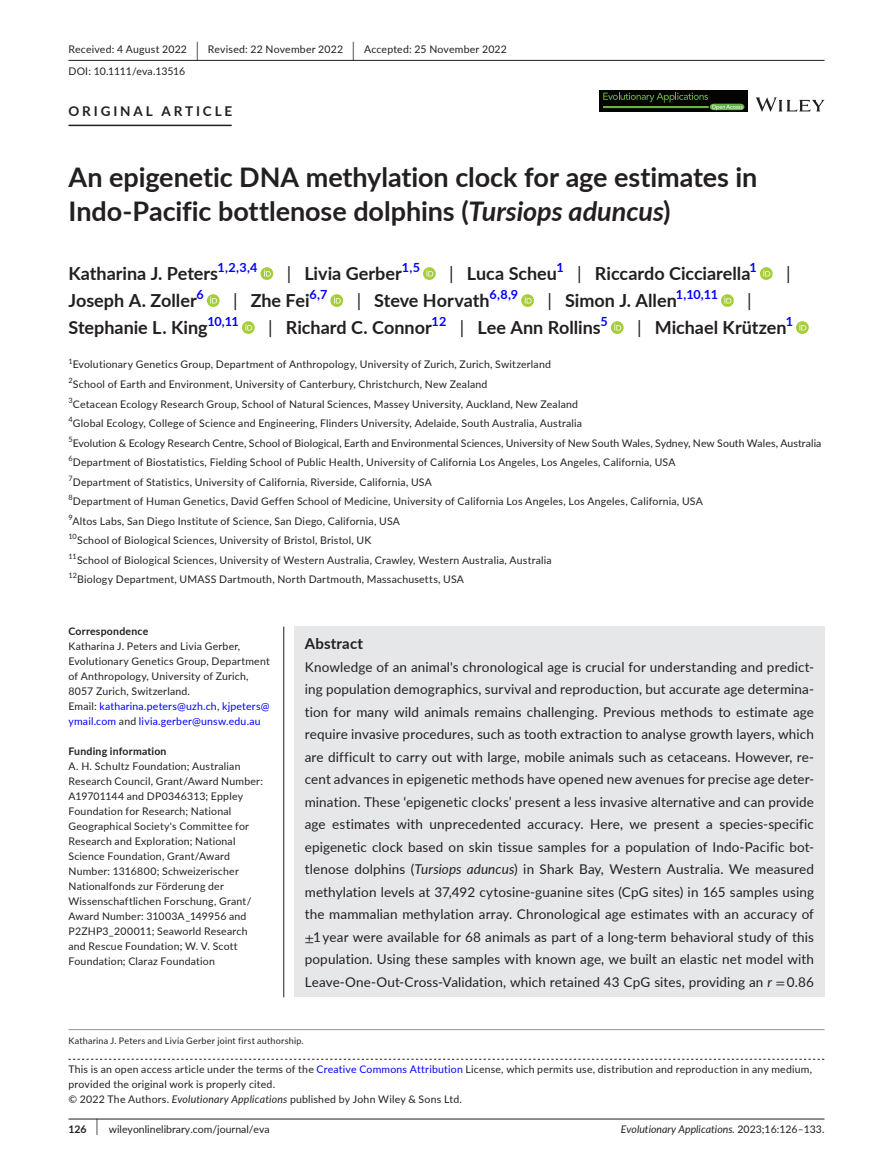
<style>
.page{position:relative;width:893px;height:1174px;background:#fff}
.page>*{position:absolute;margin:0;border:0;box-sizing:border-box;transform-origin:0 0}
.t1{font:700 27px/34.5px "Lato";letter-spacing:-.005em;color:#231f20}
.t2{font:700 18px "Lato";color:#231f20}
.t3{font:18px "Lato";color:#231f20}
.t4{font:700 15px "Lato";letter-spacing:.015em;color:#231f20}
.t5{font:13.5px/22.5px "Lato";letter-spacing:.005em;color:#231f20;text-align:justify}
.t6{font:700 13.5px "Lato";letter-spacing:.215em;color:#231f20}
.t7{font:700 12.6px "Lato";letter-spacing:-.015em;color:#00f}
.t8{font:10.5px/15px "Lato";letter-spacing:.02em;color:#231f20}
.t9{font:italic 10.5px "Lato";color:#231f20}
.t10{font:10.5px "Lato";color:#231f20}
.t11{font:700 10.5px "Lato";letter-spacing:.02em;color:#231f20}
.t12{font:9px "Lato";letter-spacing:.025em;color:#231f20}
.t13{font:7.35px "Lato";color:#231f20}
.s1{font-size:19.65px}
.s2{font-style:italic}
.s3{font-weight:400}
.s4{color:#00f}
.s5{font-family:"STIX"}
.s6{font-weight:700}
.s7{font-size:17.4px}
.s8{font-style:normal}
</style>
<div class="page">
<hr style="left:68px;top:1118px;width:756px;height:1px;background:#231f20">
<svg style="left:756px;top:97px;width:68px;height:15px"></svg>
<div style="left:599px;top:91px;width:149px;height:21px;background:#040503"></div>
<svg style="left:603px;top:92px;width:141px;height:18px"></svg>
<hr style="left:68px;top:60px;width:756px;height:1px;background:#231f20">
<hr style="left:68px;top:125px;width:164px;height:1px;background:#231f20">
<svg style="left:260px;top:267px;width:13px;height:13px"></svg>
<svg style="left:264px;top:269px;width:7px;height:7px"></svg>
<svg style="left:423px;top:267px;width:13px;height:13px"></svg>
<svg style="left:426px;top:269px;width:7px;height:7px"></svg>
<svg style="left:760px;top:267px;width:13px;height:13px"></svg>
<svg style="left:763px;top:269px;width:7px;height:7px"></svg>
<svg style="left:207px;top:294px;width:13px;height:13px"></svg>
<svg style="left:210px;top:296px;width:7px;height:7px"></svg>
<svg style="left:330px;top:294px;width:13px;height:13px"></svg>
<svg style="left:334px;top:296px;width:7px;height:7px"></svg>
<svg style="left:521px;top:294px;width:13px;height:13px"></svg>
<svg style="left:525px;top:296px;width:7px;height:7px"></svg>
<svg style="left:721px;top:294px;width:13px;height:13px"></svg>
<svg style="left:724px;top:296px;width:7px;height:7px"></svg>
<svg style="left:242px;top:321px;width:13px;height:13px"></svg>
<svg style="left:245px;top:323px;width:7px;height:7px"></svg>
<svg style="left:611px;top:321px;width:13px;height:13px"></svg>
<svg style="left:614px;top:323px;width:7px;height:7px"></svg>
<svg style="left:796px;top:321px;width:13px;height:13px"></svg>
<svg style="left:799px;top:323px;width:7px;height:7px"></svg>
<svg style="left:68px;top:1058px;width:756px;height:1px"></svg>
<hr style="left:68px;top:1029px;width:756px;height:1px;background:#939598">
<div style="left:294px;top:626px;width:530px;height:371px;background:#e6e7e9"></div>
<hr style="left:283px;top:626px;width:1px;height:371px;background:#231f20">
<p class="t8" style="left:68px;top:38px;width:440px;line-height:21.8px">Received: 4 August 2022 <span class="s1">|</span> Revised: 22 November 2022 <span class="s1">|</span> Accepted: 25 November 2022<br>DOI: 10.1111/eva.13516</p>
<p class="t6" style="left:68px;top:101px;width:165px">ORIGINAL ARTICLE</p>
<h1 class="t1" style="left:68px;top:159px;width:690px">An epigenetic DNA methylation clock for age estimates in<br>Indo-Pacific bottlenose dolphins (<span class="s2">Tursiops aduncus</span>)</h1>
<h2 class="t2" style="left:68px;top:260px;width:151px">Katharina J. Peters</h2>
<p class="t7" style="left:218px;top:258px;width:41px">1,2,3,4</p>
<h2 class="t2" style="left:287px;top:260px;width:117px"><span class="s3">|</span> Livia Gerber</h2>
<p class="t7" style="left:402px;top:258px;width:20px">1,5</p>
<h2 class="t2" style="left:449px;top:260px;width:109px"><span class="s3">|</span> Luca Scheu</h2>
<p class="t7" style="left:556px;top:258px;width:9px">1</p>
<h2 class="t2" style="left:577px;top:260px;width:175px"><span class="s3">|</span> Riccardo Cicciarella</h2>
<p class="t7" style="left:750px;top:258px;width:9px">1</p>
<h2 class="t3" style="left:786px;top:260px;width:6px">|</h2>
<h2 class="t2" style="left:68px;top:287px;width:130px">Joseph A. Zoller</h2>
<p class="t7" style="left:197px;top:285px;width:9px">6</p>
<h2 class="t2" style="left:233px;top:287px;width:78px"><span class="s3">|</span> Zhe Fei</h2>
<p class="t7" style="left:310px;top:285px;width:19px">6,7</p>
<h2 class="t2" style="left:357px;top:287px;width:134px"><span class="s3">|</span> Steve Horvath</h2>
<p class="t7" style="left:490px;top:285px;width:30px">6,8,9</p>
<h2 class="t2" style="left:547px;top:287px;width:131px"><span class="s3">|</span> Simon J. Allen</h2>
<p class="t7" style="left:676px;top:285px;width:44px">1,10,11</p>
<h2 class="t3" style="left:747px;top:287px;width:6px">|</h2>
<h2 class="t2" style="left:68px;top:314px;width:141px">Stephanie L. King</h2>
<p class="t7" style="left:207px;top:312px;width:33px">10,11</p>
<h2 class="t2" style="left:268px;top:314px;width:165px"><span class="s3">|</span> Richard C. Connor</h2>
<p class="t7" style="left:432px;top:312px;width:16px">12</p>
<h2 class="t2" style="left:460px;top:314px;width:142px"><span class="s3">|</span> Lee Ann Rollins</h2>
<p class="t7" style="left:601px;top:312px;width:9px">5</p>
<h2 class="t2" style="left:637px;top:314px;width:151px"><span class="s3">|</span> Michael Krützen</h2>
<p class="t7" style="left:786px;top:312px;width:9px">1</p>
<p class="t13" style="left:68px;top:356px;width:6px">1</p>
<p class="t8" style="left:73px;top:357px;width:480px">Evolutionary Genetics Group, Department of Anthropology, University of Zurich, Zurich, Switzerland</p>
<p class="t13" style="left:68px;top:375px;width:6px">2</p>
<p class="t8" style="left:73px;top:376px;width:416px">School of Earth and Environment, University of Canterbury, Christchurch, New Zealand</p>
<p class="t13" style="left:68px;top:395px;width:6px">3</p>
<p class="t8" style="left:68px;top:393px;width:754px;line-height:19.5px;text-indent:4px">Cetacean Ecology Research Group, School of Natural Sciences, Massey University, Auckland, New Zealand<br><sup>4</sup>Global Ecology, College of Science and Engineering, Flinders University, Adelaide, South Australia, Australia<br><sup>5</sup>Evolution &amp; Ecology Research Centre, School of Biological, Earth and Environmental Sciences, University of New South Wales, Sydney, New South Wales, Australia <sup>6</sup>Department of Biostatistics, Fielding School of Public Health, University of California Los Angeles, Los Angeles, California, USA<br><sup>7</sup>Department of Statistics, University of California, Riverside, California, USA<br><sup>8</sup>Department of Human Genetics, David Geffen School of Medicine, University of California Los Angeles, Los Angeles, California, USA<br><sup>9</sup>Altos Labs, San Diego Institute of Science, San Diego, California, USA<br><sup>10</sup>School of Biological Sciences, University of Bristol, Bristol, UK<br><sup>11</sup>School of Biological Sciences, University of Western Australia, Crawley, Western Australia, Australia<br><sup>12</sup>Biology Department, UMASS Dartmouth, North Dartmouth, Massachusetts, USA</p>
<p class="t11" style="left:68px;top:623px;width:81px">Correspondence</p>
<p class="t8" style="left:68px;top:638px;width:203px">Katharina J. Peters and Livia Gerber, Evolutionary Genetics Group, Department of Anthropology, University of Zurich, 8057 Zurich, Switzerland.<br>Email: <span class="s4">katharina.peters@uzh.ch</span>, <span class="s4">kjpeters@ ymail.com</span> and <span class="s4">livia.gerber@unsw.edu.au</span></p>
<p class="t11" style="left:68px;top:743px;width:100px">Funding information</p>
<p class="t8" style="left:68px;top:758px;width:196px">A. H. Schultz Foundation; Australian Research Council, Grant/Award Number:<br>A19701144 and DP0346313; Eppley Foundation for Research; National Geographical Society's Committee for Research and Exploration; National Science Foundation, Grant/Award Number: 1316800; Schweizerischer Nationalfonds zur Förderung der Wissenschaftlichen Forschung, Grant/ Award Number: 31003A_149956 and P2ZHP3_200011; Seaworld Research and Rescue Foundation; W. V. Scott Foundation; Claraz Foundation</p>
<h3 class="t4" style="left:305px;top:632px;width:60px">Abstract</h3>
<p class="t5" style="left:305px;top:655px;width:511px">Knowledge of an animal's chronological age is crucial for understanding and predict&shy;ing population demographics, survival and reproduction, but accurate age determina&shy;tion for many wild animals remains challenging. Previous methods to estimate age require invasive procedures, such as tooth extraction to analyse growth layers, which are difficult to carry out with large, mobile animals such as cetaceans. However, re&shy;cent advances in epigenetic methods have opened new avenues for precise age deter&shy;mination. These ‘epigenetic clocks’ present a less invasive alternative and can provide age estimates with unprecedented accuracy. Here, we present a species-specific epigenetic clock based on skin tissue samples for a population of Indo-Pacific bot&shy;tlenose dolphins (<span class="s2">Tursiops aduncus</span>) in Shark Bay, Western Australia. We measured methylation levels at 37,492 cytosine-guanine sites (CpG sites) in 165 samples using the mammalian methylation array. Chronological age estimates with an accuracy of <span class="s5">±</span>1 year were available for 68 animals as part of a long-term behavioral study of this population. Using these samples with known age, we built an elastic net model with Leave-One-Out-Cross-Validation, which retained 43 CpG sites, providing an <span class="s2">r</span> <span class="s5">=</span> 0.86</p>
<p class="t12" style="left:68px;top:1033px;width:237px">Katharina J. Peters and Livia Gerber joint first authorship.</p>
<p class="t8" style="left:68px;top:1061px;width:745px">This is an open access article under the terms of the <span class="s4">Creative Commons Attribution</span> License, which permits use, distribution and reproduction in any medium, provided the original work is properly cited.<br>© 2022 The Authors. <span class="s2">Evolutionary Applications</span> published by John Wiley &amp; Sons Ltd.</p>
<p class="t10" style="left:68px;top:1121px;width:203px"><span class="s6">126</span> <span class="s7">|</span> wileyonlinelibrary.com/journal/eva</p>
<p class="t9" style="left:621px;top:1121px;width:205px">Evolutionary Applications. <span class="s8">2023;16:126–133.</span></p>
</div>
